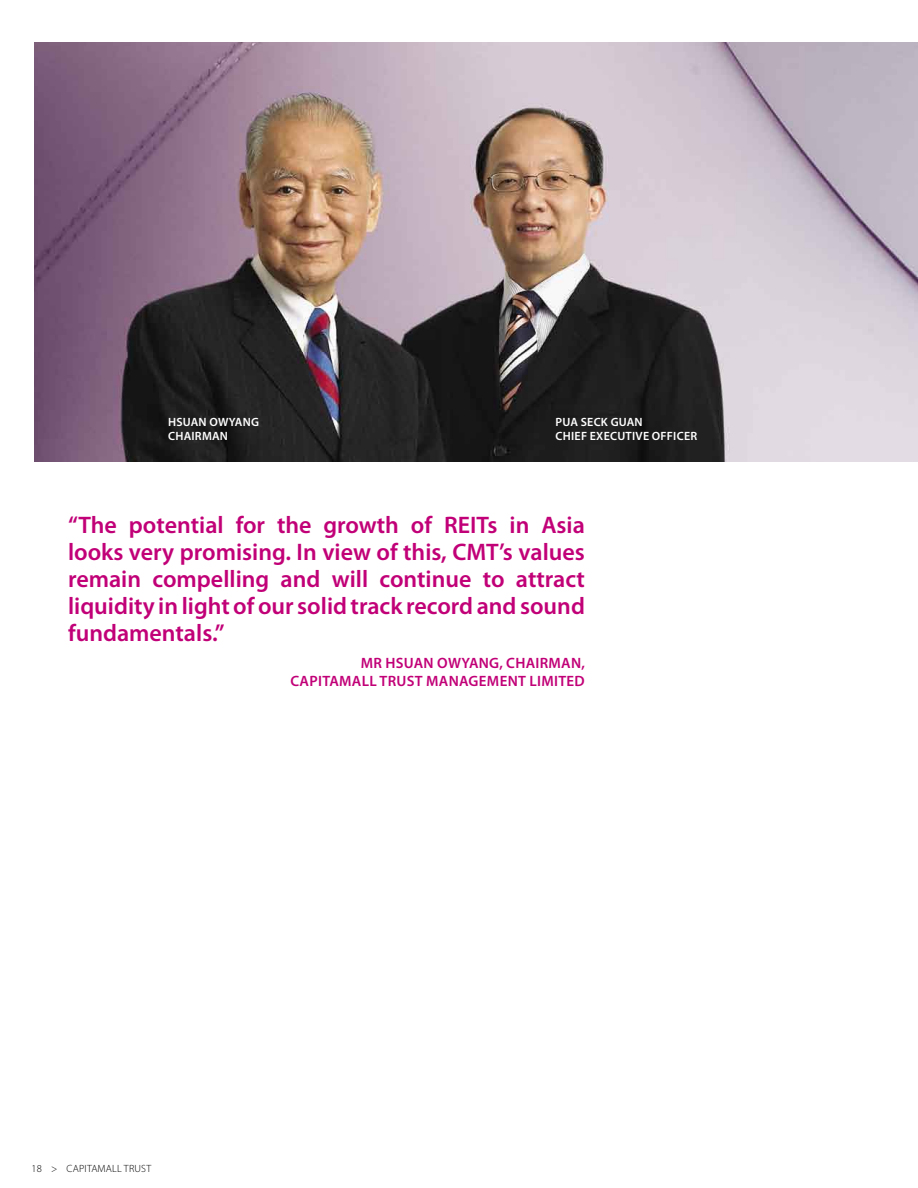
<style>
.page{position:relative;width:918px;height:1188px;background:#fff}
.page>*{position:absolute;margin:0;border:0;box-sizing:border-box;transform-origin:0 0}
.t1{font:600 24px/27px "Myriad Pro";color:#c10077;text-align:justify}
.t2{font:600 15px "Myriad Pro";letter-spacing:.02em;color:#c10077}
.t3{font:600 12px "Myriad Pro";letter-spacing:.02em;color:#fff}
.t4{font:300 10.5px "Myriad Pro";letter-spacing:.02em;color:#000}
</style>
<div class="page">
<img style="left:34px;top:43px;width:884px;height:419px">
<p class="t3" style="left:168px;top:415px;width:92px">HSUAN OWYANG</p>
<p class="t3" style="left:168px;top:429px;width:62px">CHAIRMAN</p>
<p class="t3" style="left:556px;top:415px;width:89px">PUA SECK GUAN</p>
<p class="t3" style="left:556px;top:429px;width:143px">CHIEF EXECUTIVE OFFICER</p>
<p class="t1" style="left:68px;top:512px;width:518px">“The potential for the growth of REITs in Asia looks very promising. In view of this, CMT’s values remain compelling and will continue to attract liquidity in light of our solid track record and sound fundamentals.”</p>
<p class="t2" style="left:361px;top:655px;width:226px">MR HSUAN OWYANG, CHAIRMAN,</p>
<p class="t2" style="left:290px;top:673px;width:296px">CAPITAMALL TRUST MANAGEMENT LIMITED</p>
<p class="t4" style="left:32px;top:1163px;width:121px">18 &gt; CAPITAMALL TRUST</p>
</div>
